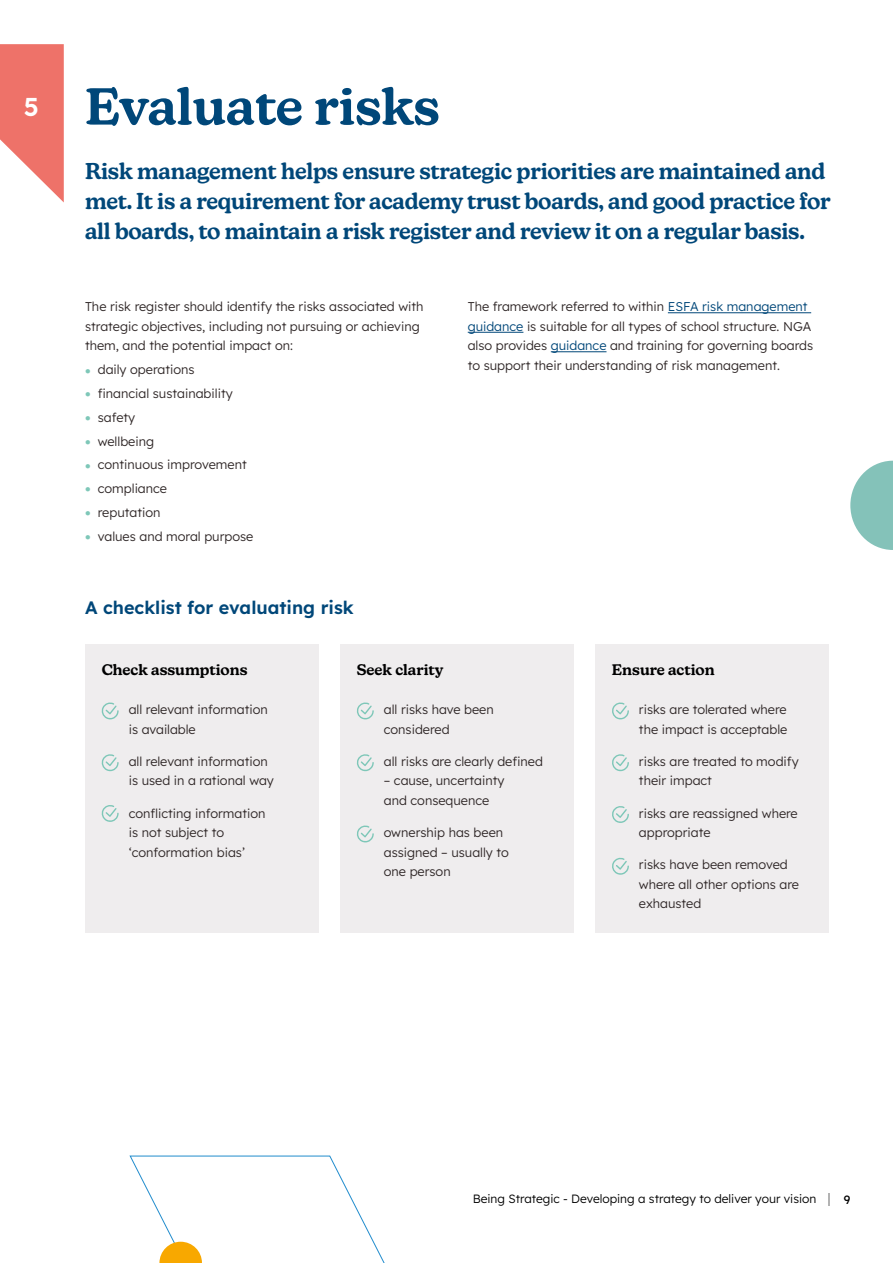
<style>
.page{position:relative;width:893px;height:1263px;background:#fff}
.page>*{position:absolute;margin:0;border:0;box-sizing:border-box;transform-origin:0 0}
._4__Header{font:600 51px "New Kansas";color:#004779}
.t1{font:600 25.65px "Lexend Deca";color:#fff}
._5__Page_Intro_copy{font:600 22.5px/30px "New Kansas";letter-spacing:-.01em;color:#004779}
._6__Subhead_2{font:600 18px "Lexend Deca";color:#004779}
.t2{font:600 15px "New Kansas";color:#000}
._9A__Body_copy-1mm{font:300 12.75px/23.7px "Lexend Deca";color:#2f2727}
._9__Body_copy{font:300 12.75px/19.5px "Lexend Deca";color:#2f2727}
.t3{font:300 12px "Lexend Deca";color:#000}
.t4{font:12px "Lexend Deca";color:#000}
.s1{color:#004779}
</style>
<div class="page">
<svg style="left:828px;top:1193px;width:1px;height:13px"></svg>
<hr style="left:668px;top:312px;width:143px;height:1px;background:#004779">
<hr style="left:468px;top:332px;width:55px;height:1px;background:#004779">
<hr style="left:551px;top:351px;width:55px;height:1px;background:#004779">
<svg style="left:0;top:44px;width:64px;height:158px"></svg>
<div style="left:85px;top:645px;width:234px;height:288px;background:#efedee"></div>
<div style="left:340px;top:645px;width:234px;height:288px;background:#efedee"></div>
<div style="left:595px;top:645px;width:234px;height:288px;background:#efedee"></div>
<svg style="left:101px;top:702px;width:18px;height:17px"></svg>
<svg style="left:101px;top:754px;width:18px;height:17px"></svg>
<svg style="left:101px;top:805px;width:18px;height:17px"></svg>
<svg style="left:357px;top:702px;width:17px;height:17px"></svg>
<svg style="left:356px;top:754px;width:18px;height:17px"></svg>
<svg style="left:357px;top:825px;width:17px;height:17px"></svg>
<svg style="left:612px;top:702px;width:17px;height:17px"></svg>
<svg style="left:612px;top:754px;width:17px;height:17px"></svg>
<svg style="left:612px;top:806px;width:17px;height:17px"></svg>
<svg style="left:612px;top:857px;width:17px;height:18px"></svg>
<svg style="left:850px;top:461px;width:43px;height:89px"></svg>
<svg style="left:129px;top:1155px;width:256px;height:108px"></svg>
<p class="t1" style="left:24px;top:88px;width:17px">5</p>
<p class="_4__Header" style="left:85px;top:76px;width:356px">Evaluate risks</p>
<p class="_5__Page_Intro_copy" style="left:85px;top:156px;width:747px">Risk management helps ensure strategic priorities are maintained and met. It is a requirement for academy trust boards, and good practice for all boards, to maintain a risk register and review it on a regular basis.</p>
<p class="_9A__Body_copy-1mm" style="left:85px;top:296px;width:340px;line-height:19.5px">The risk register should identify the risks associated with strategic objectives, including not pursuing or achieving them, and the potential impact on:</p>
<p class="_9A__Body_copy-1mm" style="left:98px;top:357px;width:157px">daily operations<br>financial sustainability safety<br>wellbeing<br>continuous improvement compliance<br>reputation<br>values and moral purpose</p>
<p class="_6__Subhead_2" style="left:85px;top:595px;width:270px">A checklist for evaluating risk</p>
<p class="_9A__Body_copy-1mm" style="left:468px;top:296px;width:347px;line-height:19.5px">The framework referred to within <span class="s1">ESFA risk management guidance</span> is suitable for all types of school structure. NGA also provides <span class="s1">guidance</span> and training for governing boards to support their understanding of risk management.</p>
<p class="t2" style="left:102px;top:661px;width:147px">Check assumptions</p>
<p class="_9__Body_copy" style="left:129px;top:699px;width:141px">all relevant information is available</p>
<p class="_9__Body_copy" style="left:129px;top:751px;width:147px">all relevant information is used in a rational way</p>
<p class="_9__Body_copy" style="left:129px;top:802px;width:138px">conflicting information is not subject to ‘conformation bias’</p>
<p class="t2" style="left:357px;top:661px;width:88px">Seek clarity</p>
<p class="_9__Body_copy" style="left:384px;top:699px;width:111px">all risks have been considered</p>
<p class="_9__Body_copy" style="left:384px;top:751px;width:161px">all risks are clearly defined</p>
<p class="_9__Body_copy" style="left:384px;top:770px;width:122px">– cause, uncertainty and consequence</p>
<p class="_9__Body_copy" style="left:384px;top:822px;width:126px">ownership has been assigned – usually to one person</p>
<p class="t2" style="left:612px;top:661px;width:104px">Ensure action</p>
<p class="_9__Body_copy" style="left:639px;top:699px;width:150px">risks are tolerated where the impact is acceptable</p>
<p class="_9__Body_copy" style="left:639px;top:751px;width:161px">risks are treated to modify their impact</p>
<p class="_9__Body_copy" style="left:639px;top:802px;width:160px">risks are reassigned where appropriate</p>
<p class="_9__Body_copy" style="left:639px;top:854px;width:162px">risks have been removed where all other options are exhausted</p>
<p class="t3" style="left:473px;top:1190px;width:345px">Being Strategic - Developing a strategy to deliver your vision</p>
<p class="t4" style="left:844px;top:1191px;width:8px">9</p>
</div>
